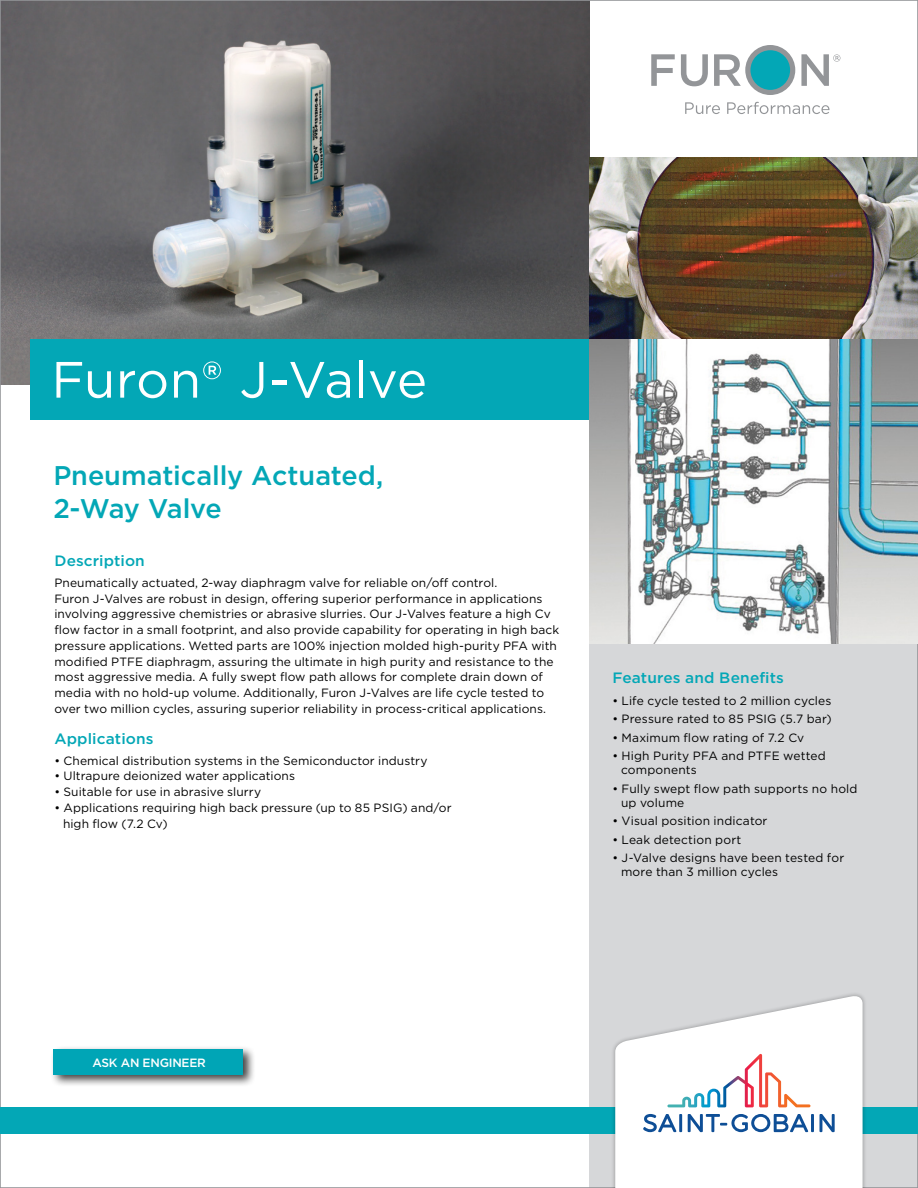
<style>
.page{position:relative;width:918px;height:1188px;background:#fff}
.page>*{position:absolute;margin:0;border:0;box-sizing:border-box;transform-origin:0 0}
.box___Product_name{font:51px "Gotham";letter-spacing:-.005em;color:#fff}
.Heading{font:500 27px "Gotham";letter-spacing:-.005em;color:#03a7b6}
.Heading-2{font:500 27px "Gotham";letter-spacing:-.03em;color:#03a7b6}
.body_-_subhead{font:500 15px "Gotham";letter-spacing:.005em;color:#03a7b6}
.F_B_heads{font:500 15px "Gotham";letter-spacing:.01em;color:#03a7b6}
.body_-_copy{font:12px/15.8px "Gotham";letter-spacing:.005em;color:#000}
.F_B_Bullets{font:12px/13.8px "Gotham";letter-spacing:.015em;color:#000}
.t1{font:500 12px "Gotham";letter-spacing:-.02em;color:#fff}
</style>
<div class="page">
<div style="left:590px;top:398px;width:328px;height:790px;background:#d6d7d9"></div>
<div style="left:745px;top:45px;width:50px;height:50px;background:#939598;border-radius:50%"></div>
<div style="left:750px;top:50px;width:40px;height:40px;background:#03a7b6;border-radius:50%"></div>
<svg style="left:651px;top:54px;width:24px;height:32px"></svg>
<svg style="left:681px;top:54px;width:27px;height:32px"></svg>
<svg style="left:714px;top:54px;width:27px;height:32px"></svg>
<svg style="left:685px;top:102px;width:35px;height:12px"></svg>
<svg style="left:727px;top:102px;width:103px;height:12px"></svg>
<svg style="left:801px;top:54px;width:39px;height:32px"></svg>
<img style="left:2px;top:2px;width:588px;height:382px">
<div style="left:31px;top:339px;width:573px;height:81px;background:#03a7b6"></div>
<div style="left:0;top:1107px;width:918px;height:27px;background:#03a7b6"></div>
<div style="left:611px;top:992px;width:256px;height:196px;background:#000;opacity:.3"></div>
<svg style="left:615px;top:996px;width:248px;height:192px;fill:#fff"></svg>
<svg style="left:643px;top:1114px;width:33px;height:18px"></svg>
<hr style="left:679px;top:1114px;width:3px;height:18px;background:#0e4e96">
<svg style="left:688px;top:1114px;width:120px;height:18px;background:#a3bbd7"></svg>
<hr style="left:811px;top:1114px;width:3px;height:18px;background:#0e4e96">
<svg style="left:819px;top:1114px;width:16px;height:18px"></svg>
<svg style="left:667px;top:1054px;width:144px;height:53px;background:#f0e5e6"></svg>
<img style="left:590px;top:158px;width:328px;height:181px">
<img style="left:590px;top:339px;width:328px;height:305px">
<div style="left:50px;top:1045px;width:206px;height:43px;background:#000;opacity:.75"></div>
<div style="left:53px;top:1049px;width:190px;height:26px;background:#00a5b6"></div>
<p class="box___Product_name" style="left:51px;top:347px;width:377px">Furon® J-Valve</p>
<p class="Heading" style="left:53px;top:458px;width:332px">Pneumatically Actuated,</p>
<p class="Heading-2" style="left:53px;top:491px;width:170px">2-Way Valve</p>
<p class="body_-_subhead" style="left:54px;top:551px;width:92px">Description</p>
<p class="body_-_copy" style="left:54px;top:574px;width:444px">Pneumatically actuated, 2-way diaphragm valve for reliable on/off control.</p>
<p class="body_-_copy" style="left:54px;top:590px;width:506px">Furon J-Valves are robust in design, offering superior performance in applications involving aggressive chemistries or abrasive slurries. Our J-Valves feature a high Cv flow factor in a small footprint, and also provide capability for operating in high back pressure applications. Wetted parts are 100% injection molded high-purity PFA with modified PTFE diaphragm, assuring the ultimate in high purity and resistance to the most aggressive media. A fully swept flow path allows for complete drain down of media with no hold-up volume. Additionally, Furon J-Valves are life cycle tested to over two million cycles, assuring superior reliability in process-critical applications.</p>
<p class="body_-_subhead" style="left:54px;top:729px;width:101px">Applications</p>
<p class="body_-_copy" style="left:54px;top:752px;width:375px">• Chemical distribution systems in the Semiconductor industry</p>
<p class="body_-_copy" style="left:54px;top:768px;width:242px">• Ultrapure deionized water applications</p>
<p class="body_-_copy" style="left:54px;top:784px;width:208px">• Suitable for use in abrasive slurry</p>
<p class="body_-_copy" style="left:63px;top:800px;width:390px;text-indent:-9px">• Applications requiring high back pressure (up to 85 PSIG) and/or high flow (7.2 Cv)</p>
<p class="F_B_heads" style="left:612px;top:668px;width:173px">Features and Benefits</p>
<p class="F_B_Bullets" style="left:612px;top:693px;width:221px">• Life cycle tested to 2 million cycles</p>
<p class="F_B_Bullets" style="left:612px;top:712px;width:221px">• Pressure rated to 85 PSIG (5.7 bar)</p>
<p class="F_B_Bullets" style="left:612px;top:730px;width:193px">• Maximum flow rating of 7.2 Cv</p>
<p class="F_B_Bullets" style="left:621px;top:749px;width:206px;text-indent:-9px">• High Purity PFA and PTFE wetted components</p>
<p class="F_B_Bullets" style="left:621px;top:781px;width:238px;text-indent:-9px">• Fully swept flow path supports no hold up volume</p>
<p class="F_B_Bullets" style="left:612px;top:814px;width:157px">• Visual position indicator</p>
<p class="F_B_Bullets" style="left:612px;top:832px;width:131px">• Leak detection port</p>
<p class="F_B_Bullets" style="left:621px;top:851px;width:225px;text-indent:-9px">• J-Valve designs have been tested for more than 3 million cycles</p>
<p class="t1" style="left:92px;top:1055px;width:115px">ASK AN ENGINEER</p>
</div>
